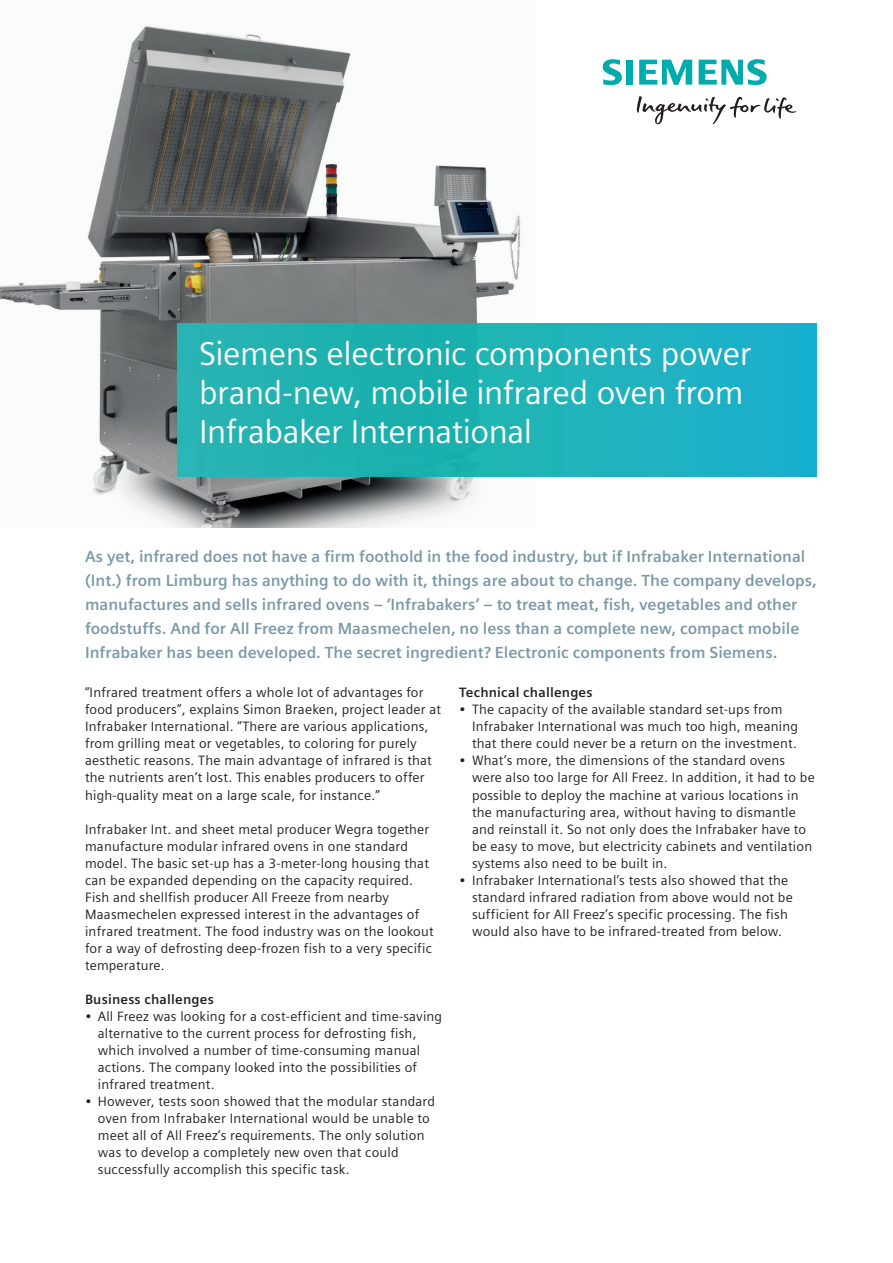
<style>
.page{position:relative;width:893px;height:1263px;background:#fff}
.page>*{position:absolute;margin:0;border:0;box-sizing:border-box;transform-origin:0 0}
.t1{font:33px/39px "Siemens Sans";letter-spacing:-.01em;color:#fff}
.t2{font:700 16.05px/24px "Siemens Sans";color:#7b99a9}
.t3{font:13.5px/17px "Siemens Sans";letter-spacing:.015em;color:#231f20}
.t4{font:700 13.5px "Siemens Sans";letter-spacing:.015em;color:#231f20}
</style>
<div class="page">
<img style="left:0;top:25px;width:535px;height:502px">
<svg style="left:637px;top:96px;width:159px;height:28px"></svg>
<svg style="left:603px;top:59px;width:30px;height:26px"></svg>
<svg style="left:639px;top:60px;width:53px;height:25px"></svg>
<svg style="left:699px;top:59px;width:68px;height:26px"></svg>
<div style="left:178px;top:323px;width:638px;height:153px;background:linear-gradient(to right,#24b3a8,#1ab1c8)"></div>
<h1 class="t1" style="left:199px;top:334px;width:554px">Siemens electronic components power brand-new, mobile infrared oven from<br>Infrabaker International</h1>
<p class="t2" style="left:85px;top:544px;width:733px">As yet, infrared does not have a firm foothold in the food industry, but if Infrabaker International (Int.) from Limburg has anything to do with it, things are about to change. The company develops, manufactures and sells infrared ovens – ‘Infrabakers’ – to treat meat, fish, vegetables and other foodstuffs. And for All Freez from Maasmechelen, no less than a complete new, compact mobile Infrabaker has been developed. The secret ingredient? Electronic components from Siemens.</p>
<p class="t4" style="left:459px;top:685px;width:135px">Technical challenges</p>
<p class="t3" style="left:472px;top:701px;width:328px;text-indent:-13px">• The capacity of the available standard set-ups from<br>Infrabaker International was much too high, meaning that there could never be a return on the investment.</p>
<p class="t3" style="left:472px;top:752px;width:344px;text-indent:-13px">• What’s more, the dimensions of the standard ovens were also too large for All Freez. In addition, it had to be possible to deploy the machine at various locations in the manufacturing area, without having to dismantle and reinstall it. So not only does the Infrabaker have to be easy to move, but electricity cabinets and ventilation systems also need to be built in.</p>
<p class="t3" style="left:472px;top:871px;width:322px;text-indent:-13px">• Infrabaker International’s tests also showed that the standard infrared radiation from above would not be sufficient for All Freez’s specific processing. The fish would also have to be infrared-treated from below.</p>
<p class="t3" style="left:85px;top:684px;width:358px">“Infrared treatment offers a whole lot of advantages for food producers”, explains Simon Braeken, project leader at Infrabaker International. “There are various applications, from grilling meat or vegetables, to coloring for purely aesthetic reasons. The main advantage of infrared is that the nutrients aren’t lost. This enables producers to offer high-quality meat on a large scale, for instance.”</p>
<p class="t3" style="left:85px;top:820px;width:350px">Infrabaker Int. and sheet metal producer Wegra together manufacture modular infrared ovens in one standard model. The basic set-up has a 3-meter-long housing that can be expanded depending on the capacity required.<br>Fish and shellfish producer All Freeze from nearby Maasmechelen expressed interest in the advantages of infrared treatment. The food industry was on the lookout for a way of defrosting deep-frozen fish to a very specific temperature.</p>
<p class="t4" style="left:85px;top:991px;width:130px">Business challenges</p>
<p class="t3" style="left:98px;top:1007px;width:346px;text-indent:-13px">• All Freez was looking for a cost-efficient and time-saving alternative to the current process for defrosting fish, which involved a number of time-consuming manual actions. The company looked into the possibilities of infrared treatment.</p>
<p class="t3" style="left:98px;top:1093px;width:339px;text-indent:-13px">• However, tests soon showed that the modular standard oven from Infrabaker International would be unable to meet all of All Freez’s requirements. The only solution was to develop a completely new oven that could successfully accomplish this specific task.</p>
</div>
